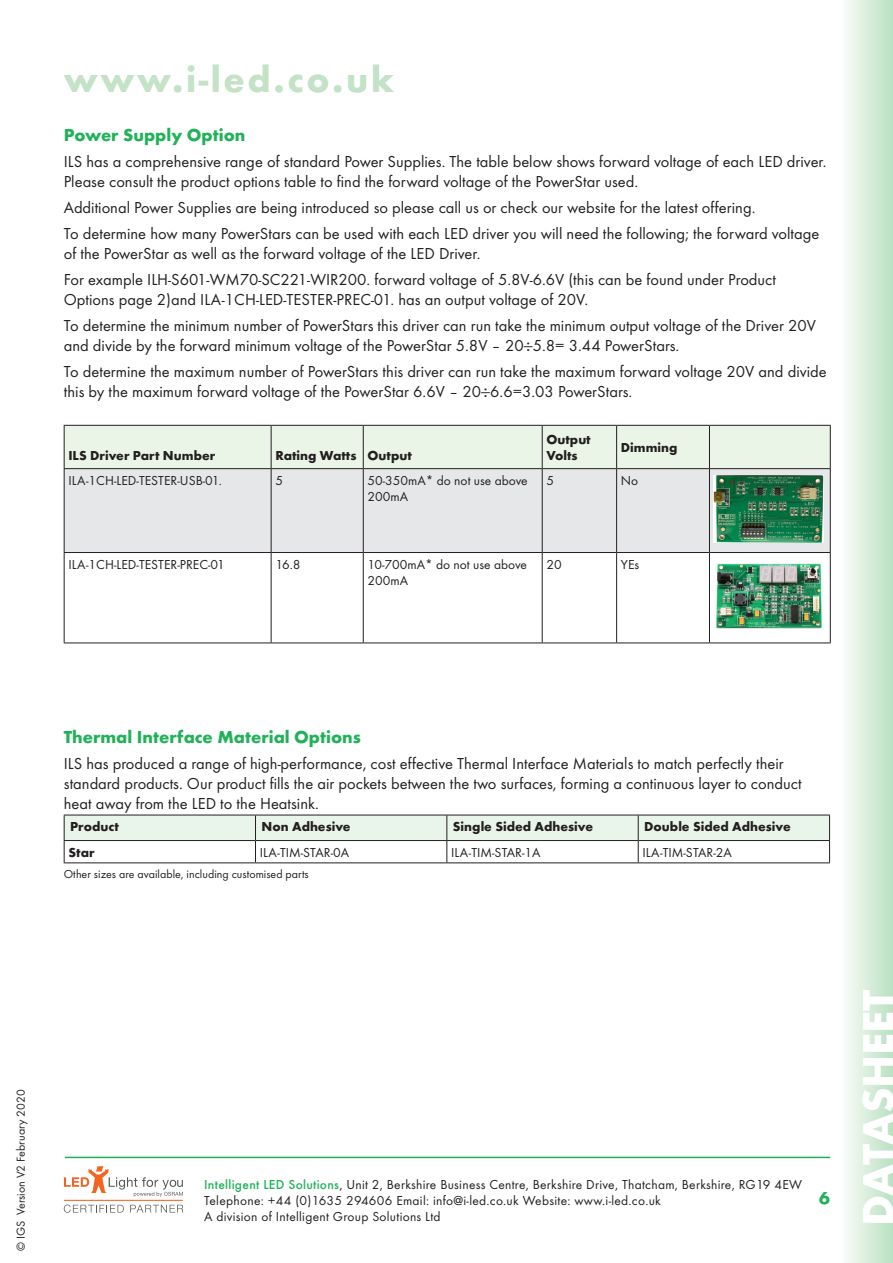
<style>
.page{position:relative;width:893px;height:1263px;background:#fff}
.page>*{position:absolute;margin:0;border:0;box-sizing:border-box;transform-origin:0 0}
.t1{font:700 45px "Futura T";color:#fff}
.t2{font:700 37.5px "Futura T";letter-spacing:.07em;color:#c3e2c6}
.Bodytext{font:700 18px "Futura T";color:#21b259}
.Bodytext-2{font:16.5px/19.8px "Futura T";color:#231f20}
.t3{font:13.5px/16.2px "Futura T";letter-spacing:.02em;color:#231f20}
.t4{font:13.5px/16.2px "Futura T";color:#231f20}
.t5{font:700 13.5px/16.2px "Futura T";color:#231f20}
.footnotes{font:12px "Futura T";color:#231f20}
.s1{font-weight:500;color:#21b259}
</style>
<div class="page">
<hr style="left:65px;top:1157px;width:765px;height:1px;background:#21b259">
<svg style="left:64px;top:1166px;width:119px;height:31px"></svg>
<svg style="left:64px;top:1204px;width:60px;height:9px"></svg>
<svg style="left:130px;top:1205px;width:53px;height:7px"></svg>
<hr style="left:64px;top:1200px;width:119px;height:1px;background:#f36421">
<div style="left:65px;top:426px;width:765px;height:42px;background:#eaf4e7"></div>
<div style="left:65px;top:469px;width:765px;height:83px;background:#e6e7e9"></div>
<hr style="left:64px;top:469px;width:1px;height:83px;background:#231f20">
<hr style="left:271px;top:469px;width:1px;height:83px;background:#231f20">
<hr style="left:363px;top:469px;width:1px;height:83px;background:#231f20">
<hr style="left:542px;top:469px;width:1px;height:83px;background:#231f20">
<hr style="left:616px;top:469px;width:1px;height:83px;background:#231f20">
<hr style="left:709px;top:469px;width:1px;height:83px;background:#231f20">
<hr style="left:830px;top:469px;width:1px;height:83px;background:#231f20">
<hr style="left:64px;top:552px;width:207px;height:1px;background:#231f20">
<hr style="left:64px;top:553px;width:1px;height:89px;background:#231f20">
<hr style="left:271px;top:552px;width:92px;height:1px;background:#231f20">
<hr style="left:271px;top:553px;width:1px;height:89px;background:#231f20">
<hr style="left:363px;top:552px;width:179px;height:1px;background:#231f20">
<hr style="left:363px;top:553px;width:1px;height:89px;background:#231f20">
<hr style="left:542px;top:552px;width:75px;height:1px;background:#231f20">
<hr style="left:542px;top:553px;width:1px;height:89px;background:#231f20">
<hr style="left:617px;top:552px;width:92px;height:1px;background:#231f20">
<hr style="left:616px;top:553px;width:1px;height:89px;background:#231f20">
<hr style="left:709px;top:552px;width:122px;height:1px;background:#231f20">
<hr style="left:709px;top:553px;width:1px;height:89px;background:#231f20">
<hr style="left:830px;top:553px;width:1px;height:89px;background:#231f20">
<hr style="left:64px;top:642px;width:207px;height:1px;background:#231f20">
<hr style="left:271px;top:642px;width:92px;height:1px;background:#231f20">
<hr style="left:363px;top:642px;width:179px;height:1px;background:#231f20">
<hr style="left:542px;top:642px;width:75px;height:1px;background:#231f20">
<hr style="left:617px;top:642px;width:92px;height:1px;background:#231f20">
<hr style="left:709px;top:642px;width:122px;height:1px;background:#231f20">
<hr style="left:64px;top:425px;width:207px;height:1px;background:#231f20">
<hr style="left:64px;top:426px;width:1px;height:42px;background:#231f20">
<hr style="left:271px;top:425px;width:92px;height:1px;background:#231f20">
<hr style="left:271px;top:426px;width:1px;height:42px;background:#231f20">
<hr style="left:363px;top:425px;width:179px;height:1px;background:#231f20">
<hr style="left:363px;top:426px;width:1px;height:42px;background:#231f20">
<hr style="left:542px;top:425px;width:75px;height:1px;background:#231f20">
<hr style="left:542px;top:426px;width:1px;height:42px;background:#231f20">
<hr style="left:617px;top:425px;width:92px;height:1px;background:#231f20">
<hr style="left:616px;top:426px;width:1px;height:42px;background:#231f20">
<hr style="left:709px;top:425px;width:122px;height:1px;background:#231f20">
<hr style="left:709px;top:426px;width:1px;height:42px;background:#231f20">
<hr style="left:830px;top:426px;width:1px;height:42px;background:#231f20">
<hr style="left:64px;top:468px;width:207px;height:1px;background:#231f20">
<hr style="left:271px;top:468px;width:92px;height:1px;background:#231f20">
<hr style="left:363px;top:468px;width:179px;height:1px;background:#231f20">
<hr style="left:542px;top:468px;width:75px;height:1px;background:#231f20">
<hr style="left:617px;top:468px;width:92px;height:1px;background:#231f20">
<hr style="left:709px;top:468px;width:122px;height:1px;background:#231f20">
<img style="left:714px;top:476px;width:109px;height:67px">
<img style="left:716px;top:563px;width:106px;height:66px">
<svg style="left:64px;top:815px;width:766px;height:47px"></svg>
<hr style="left:64px;top:862px;width:191px;height:1px;background:#231f20">
<hr style="left:255px;top:862px;width:192px;height:1px;background:#231f20">
<hr style="left:447px;top:862px;width:191px;height:1px;background:#231f20">
<hr style="left:638px;top:862px;width:192px;height:1px;background:#231f20">
<div style="left:840px;top:0;width:53px;height:1263px;background:linear-gradient(to right,#fdfdfc,#b9e0c1)"></div>
<h2 class="t2" style="left:64px;top:57px;width:332px">www.i-led.co.uk</h2>
<p class="Bodytext" style="left:64px;top:124px;width:183px">Power Supply Option</p>
<p class="Bodytext-2" style="left:64px;top:152px;width:764px">ILS has a comprehensive range of standard Power Supplies. The table below shows forward voltage of each LED driver.<br>Please consult the product options table to find the forward voltage of the PowerStar used.</p>
<p class="Bodytext-2" style="left:64px;top:198px;width:693px">Additional Power Supplies are being introduced so please call us or check our website for the latest offering.</p>
<p class="Bodytext-2" style="left:64px;top:224px;width:757px">To determine how many PowerStars can be used with each LED driver you will need the following; the forward voltage of the PowerStar as well as the forward voltage of the LED Driver.</p>
<p class="Bodytext-2" style="left:64px;top:270px;width:714px">For example ILH-S601-WM70-SC221-WIR200. forward voltage of 5.8V-6.6V (this can be found under Product<br>Options page 2)and ILA-1CH-LED-TESTER-PREC-01. has an output voltage of 20V.</p>
<p class="Bodytext-2" style="left:64px;top:316px;width:754px">To determine the minimum number of PowerStars this driver can run take the minimum output voltage of the Driver 20V and divide by the forward minimum voltage of the PowerStar 5.8V – 20÷5.8= 3.44 PowerStars.</p>
<p class="Bodytext-2" style="left:64px;top:362px;width:764px">To determine the maximum number of PowerStars this driver can run take the maximum forward voltage 20V and divide this by the maximum forward voltage of the PowerStar 6.6V – 20÷6.6=3.03 PowerStars.</p>
<p class="t5" style="left:68px;top:447px;width:148px">ILS Driver Part Number</p>
<p class="t5" style="left:275px;top:447px;width:83px">Rating Watts</p>
<p class="t5" style="left:367px;top:447px;width:46px">Output</p>
<p class="t5" style="left:546px;top:431px;width:46px">Output<br>Volts</p>
<p class="t5" style="left:621px;top:439px;width:58px">Dimming</p>
<p class="t4" style="left:68px;top:472px;width:155px">ILA-1CH-LED-TESTER-USB-01.</p>
<p class="t3" style="left:275px;top:472px;width:9px">5</p>
<p class="t4" style="left:367px;top:472px;width:162px">50-350mA* do not use above<br>200mA</p>
<p class="t3" style="left:546px;top:472px;width:9px">5</p>
<p class="t3" style="left:621px;top:472px;width:19px">No</p>
<p class="t4" style="left:68px;top:556px;width:158px">ILA-1CH-LED-TESTER-PREC-01</p>
<p class="t3" style="left:275px;top:556px;width:27px">16.8</p>
<p class="t4" style="left:367px;top:556px;width:161px">10-700mA* do not use above<br>200mA</p>
<p class="t3" style="left:546px;top:556px;width:17px">20</p>
<p class="t3" style="left:621px;top:556px;width:20px">YEs</p>
<p class="Bodytext" style="left:64px;top:726px;width:299px">Thermal Interface Material Options</p>
<p class="Bodytext-2" style="left:64px;top:753px;width:739px">ILS has produced a range of high-performance, cost effective Thermal Interface Materials to match perfectly their standard products. Our product fills the air pockets between the two surfaces, forming a continuous layer to conduct heat away from the LED to the Heatsink.</p>
<p class="t5" style="left:70px;top:818px;width:50px">Product</p>
<p class="t5" style="left:261px;top:818px;width:91px">Non Adhesive</p>
<p class="t5" style="left:453px;top:818px;width:142px">Single Sided Adhesive</p>
<p class="t5" style="left:644px;top:818px;width:148px">Double Sided Adhesive</p>
<p class="t5" style="left:68px;top:844px;width:28px">Star</p>
<p class="t4" style="left:260px;top:844px;width:91px">ILA-TIM-STAR-0A</p>
<p class="t4" style="left:451px;top:844px;width:91px">ILA-TIM-STAR-1A</p>
<p class="t4" style="left:642px;top:844px;width:91px">ILA-TIM-STAR-2A</p>
<p class="footnotes" style="left:64px;top:867px;width:247px">Other sizes are available, including customised parts</p>
<p class="footnotes" style="left:14px;top:1251px;width:163px;rotate:-90deg">© IGS Version V2 February 2020</p>
<p class="t3" style="left:204px;top:1176px;width:599px"><span class="s1">Intelligent LED Solutions</span>, Unit 2, Berkshire Business Centre, Berkshire Drive, Thatcham, Berkshire, RG19 4EW<br>Telephone: +44 (0)1635 294606 Email: info@i-led.co.uk Website: www.i-led.co.uk<br>A division of Intelligent Group Solutions Ltd</p>
<p class="Bodytext" style="left:819px;top:1187px;width:12px">6</p>
<h1 class="t1" style="left:851px;top:1226px;width:238px;rotate:-90deg">DATASHEET</h1>
</div>
